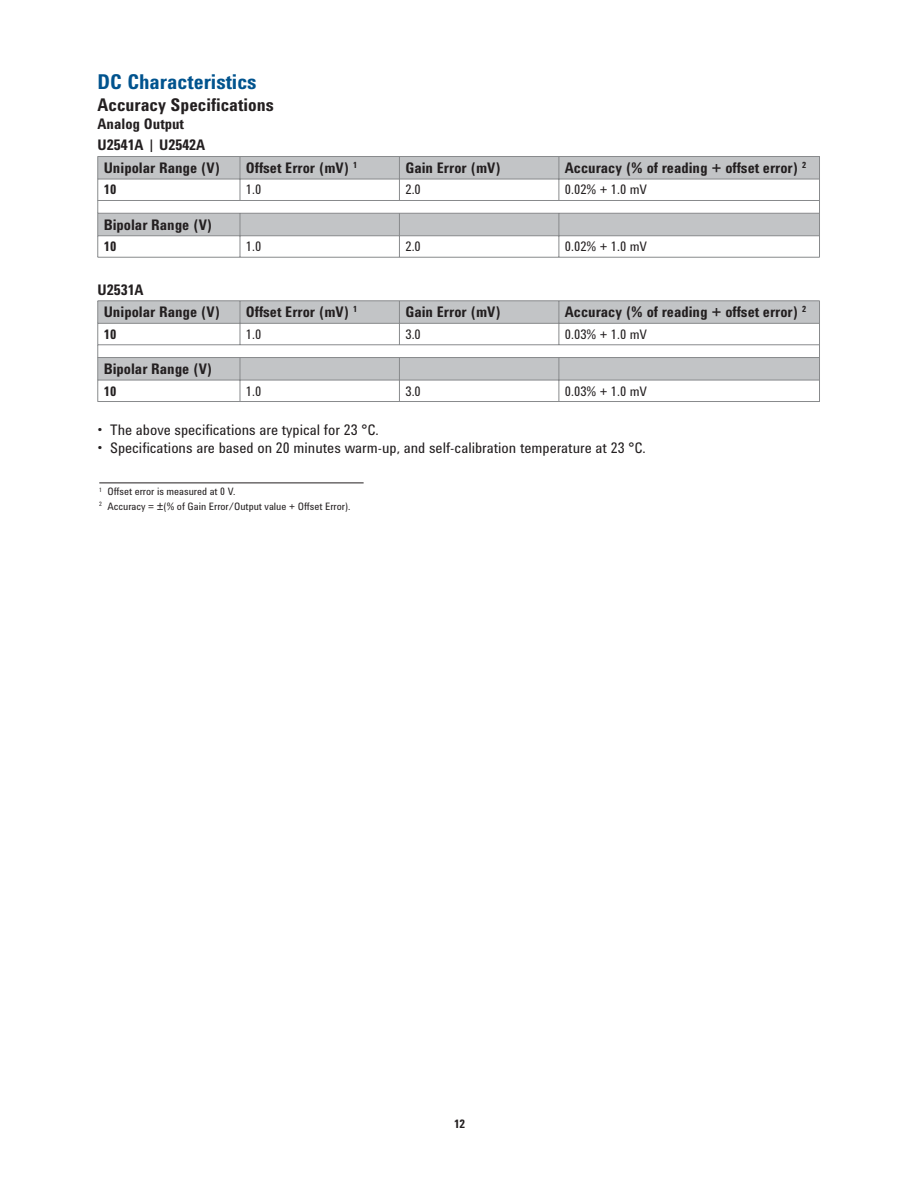
<style>
.page{position:relative;width:918px;height:1188px;background:#fff}
.page>*{position:absolute;margin:0;border:0;box-sizing:border-box;transform-origin:0 0}
.t1{font:700 21px "Agilent Condensed CFF";color:#00538e}
.t2{font:700 18px "Agilent Condensed CFF";color:#231f20}
.t3{font:700 15px/22.6px "Agilent Condensed CFF";color:#231f20}
.t4{font:15px "Agilent Condensed CFF";color:#231f20}
.t5{font:13.5px "Agilent Condensed CFF";color:#231f20}
.t6{font:700 13.5px "Agilent Condensed CFF";color:#231f20}
.t7{font:700 12px "Agilent Condensed CFF";color:#231f20}
.t8{font:10.5px/14.4px "Agilent Condensed CFF";color:#231f20}
.s1{font-size:12px}
</style>
<div class="page">
<svg style="left:99px;top:157px;width:720px;height:79px;fill:#c2c4c6"></svg>
<hr style="left:98px;top:200px;width:142px;height:1px;background:#888a8c">
<hr style="left:240px;top:200px;width:580px;height:1px;background:#888a8c">
<hr style="left:98px;top:213px;width:142px;height:1px;background:#888a8c">
<hr style="left:240px;top:213px;width:159px;height:1px;background:#888a8c">
<hr style="left:399px;top:213px;width:160px;height:1px;background:#888a8c">
<hr style="left:559px;top:213px;width:261px;height:1px;background:#888a8c">
<hr style="left:240px;top:236px;width:159px;height:1px;background:#888a8c">
<svg style="left:240px;top:214px;width:1px;height:43px"></svg>
<hr style="left:399px;top:236px;width:160px;height:1px;background:#888a8c">
<svg style="left:399px;top:214px;width:1px;height:43px"></svg>
<hr style="left:559px;top:236px;width:261px;height:1px;background:#888a8c">
<svg style="left:559px;top:214px;width:1px;height:43px"></svg>
<hr style="left:98px;top:257px;width:722px;height:1px;background:#888a8c">
<hr style="left:98px;top:156px;width:142px;height:1px;background:#888a8c">
<svg style="left:98px;top:157px;width:1px;height:100px"></svg>
<hr style="left:98px;top:179px;width:142px;height:1px;background:#888a8c">
<hr style="left:98px;top:236px;width:142px;height:1px;background:#888a8c">
<hr style="left:240px;top:156px;width:159px;height:1px;background:#888a8c">
<svg style="left:240px;top:157px;width:1px;height:43px"></svg>
<hr style="left:240px;top:179px;width:159px;height:1px;background:#888a8c">
<hr style="left:399px;top:156px;width:160px;height:1px;background:#888a8c">
<svg style="left:399px;top:157px;width:1px;height:43px"></svg>
<hr style="left:399px;top:179px;width:160px;height:1px;background:#888a8c">
<hr style="left:559px;top:156px;width:261px;height:1px;background:#888a8c">
<svg style="left:559px;top:157px;width:1px;height:43px"></svg>
<svg style="left:819px;top:157px;width:1px;height:100px"></svg>
<hr style="left:559px;top:179px;width:261px;height:1px;background:#888a8c">
<svg style="left:99px;top:302px;width:720px;height:78px;fill:#c2c4c6"></svg>
<hr style="left:98px;top:345px;width:142px;height:1px;background:#888a8c">
<hr style="left:240px;top:345px;width:580px;height:1px;background:#888a8c">
<hr style="left:98px;top:357px;width:142px;height:1px;background:#888a8c">
<hr style="left:240px;top:357px;width:159px;height:1px;background:#888a8c">
<hr style="left:399px;top:357px;width:160px;height:1px;background:#888a8c">
<hr style="left:559px;top:357px;width:261px;height:1px;background:#888a8c">
<hr style="left:240px;top:380px;width:159px;height:1px;background:#888a8c">
<svg style="left:240px;top:358px;width:1px;height:43px"></svg>
<hr style="left:399px;top:380px;width:160px;height:1px;background:#888a8c">
<svg style="left:399px;top:358px;width:1px;height:43px"></svg>
<hr style="left:559px;top:380px;width:261px;height:1px;background:#888a8c">
<svg style="left:559px;top:358px;width:1px;height:43px"></svg>
<hr style="left:98px;top:401px;width:722px;height:1px;background:#888a8c">
<hr style="left:98px;top:301px;width:142px;height:1px;background:#888a8c">
<svg style="left:98px;top:301px;width:1px;height:100px"></svg>
<hr style="left:98px;top:323px;width:142px;height:1px;background:#888a8c">
<hr style="left:98px;top:380px;width:142px;height:1px;background:#888a8c">
<hr style="left:240px;top:301px;width:159px;height:1px;background:#888a8c">
<svg style="left:240px;top:301px;width:1px;height:44px"></svg>
<hr style="left:240px;top:323px;width:159px;height:1px;background:#888a8c">
<hr style="left:399px;top:301px;width:160px;height:1px;background:#888a8c">
<svg style="left:399px;top:302px;width:1px;height:43px"></svg>
<hr style="left:399px;top:323px;width:160px;height:1px;background:#888a8c">
<hr style="left:559px;top:301px;width:261px;height:1px;background:#888a8c">
<svg style="left:559px;top:301px;width:1px;height:44px"></svg>
<svg style="left:819px;top:302px;width:1px;height:99px"></svg>
<hr style="left:559px;top:323px;width:261px;height:1px;background:#888a8c">
<hr style="left:99px;top:483px;width:265px;height:1px;background:#231f20">
<h1 class="t1" style="left:98px;top:74px;width:161px">DC Characteristics</h1>
<p class="t2" style="left:98px;top:98px;width:178px">Accuracy Specifications</p>
<p class="t3" style="left:98px;top:114px;width:88px">Analog Output</p>
<p class="t3" style="left:98px;top:135px;width:109px">U2541A | U2542A</p>
<p class="t3" style="left:104px;top:158px;width:118px">Unipolar Range (V)</p>
<p class="t3" style="left:246px;top:158px;width:113px">Offset Error (mV) <sup>1</sup></p>
<p class="t3" style="left:405px;top:158px;width:97px">Gain Error (mV)</p>
<p class="t3" style="left:565px;top:158px;width:243px">Accuracy (% of reading + offset error) <sup>2</sup></p>
<p class="t6" style="left:104px;top:185px;width:14px">10</p>
<p class="t5" style="left:246px;top:185px;width:17px">1.0</p>
<p class="t5" style="left:405px;top:185px;width:17px">2.0</p>
<p class="t5" style="left:565px;top:185px;width:84px">0.02% + 1.0 mV</p>
<p class="t3" style="left:104px;top:215px;width:110px">Bipolar Range (V)</p>
<p class="t6" style="left:104px;top:242px;width:14px">10</p>
<p class="t5" style="left:246px;top:242px;width:17px">1.0</p>
<p class="t5" style="left:405px;top:242px;width:17px">2.0</p>
<p class="t5" style="left:565px;top:242px;width:84px">0.02% + 1.0 mV</p>
<p class="t3" style="left:104px;top:280px;width:118px;text-indent:-6px">U2531A<br>Unipolar Range (V)</p>
<p class="t3" style="left:246px;top:302px;width:113px">Offset Error (mV) <sup>1</sup></p>
<p class="t3" style="left:405px;top:302px;width:97px">Gain Error (mV)</p>
<p class="t3" style="left:565px;top:302px;width:243px">Accuracy (% of reading + offset error) <sup>2</sup></p>
<p class="t6" style="left:104px;top:329px;width:14px">10</p>
<p class="t5" style="left:246px;top:329px;width:17px">1.0</p>
<p class="t5" style="left:405px;top:329px;width:17px">3.0</p>
<p class="t5" style="left:565px;top:329px;width:84px">0.03% + 1.0 mV</p>
<p class="t3" style="left:104px;top:359px;width:110px">Bipolar Range (V)</p>
<p class="t6" style="left:104px;top:386px;width:14px">10</p>
<p class="t5" style="left:246px;top:386px;width:17px">1.0</p>
<p class="t5" style="left:405px;top:386px;width:17px">3.0</p>
<p class="t5" style="left:565px;top:386px;width:84px">0.03% + 1.0 mV</p>
<p class="t4" style="left:98px;top:425px;width:283px">• The above specifications are typical for 23 °C.</p>
<p class="t4" style="left:98px;top:443px;width:550px">• Specifications are based on 20 minutes warm-up, and self-calibration temperature at 23 °C.</p>
<p class="t8" style="left:99px;top:486px;width:253px"><sup>1</sup> Offset error is measured at 0 V.<br><sup>2</sup> Accuracy = <span class="s1">±</span>(% of Gain Error/Output value + Offset Error).</p>
<p class="t7" style="left:454px;top:1120px;width:13px">12</p>
</div>
